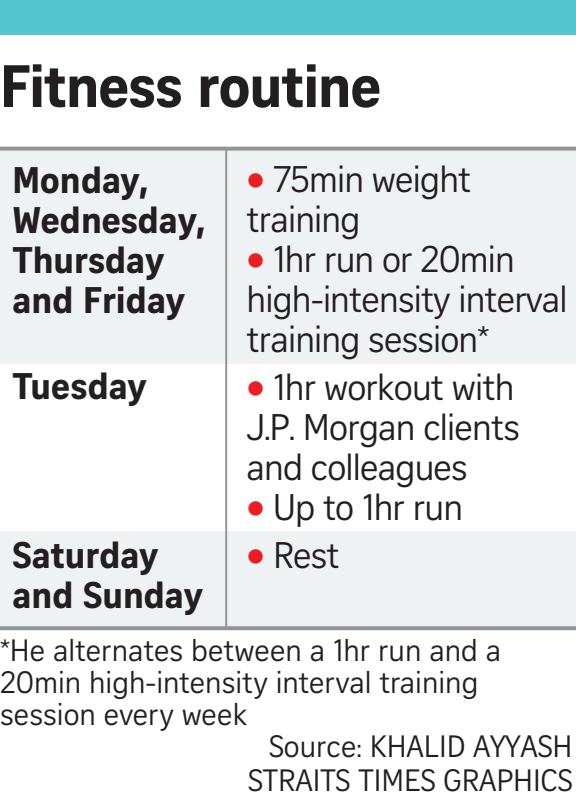
<style>
.page{position:relative;width:576px;height:795px;background:#fff}
.page>*{position:absolute;margin:0;border:0;box-sizing:border-box;transform-origin:0 0}
.t1{font:700 58px "Curator Serp Text";letter-spacing:-.015em;color:#231f20}
.t2{font:36px/40px "Curator Serp Text";letter-spacing:-.025em;color:#231f20}
.t3{font:700 36px/40px "Curator Serp Text";color:#231f20}
.t4{font:30px/32px "Curator Serp Text";color:#231f20}
.s1{color:#ee1d23}
</style>
<div class="page">
<div style="left:0;top:0;width:576px;height:34px;background:#54c5cf"></div>
<div style="left:0;top:147px;width:576px;height:216px;background:#eff2f3"></div>
<div style="left:0;top:531px;width:576px;height:98px;background:#eff2f3"></div>
<svg style="left:0;top:147px;width:576px;height:4px;fill:#939598"></svg>
<hr style="left:225px;top:150px;width:2px;height:479px;background:#939598">
<svg style="left:0;top:626px;width:576px;height:4px;fill:#939598"></svg>
<h1 class="t1" style="left:0;top:51px;width:383px">Fitness routine</h1>
<p class="t3" style="left:12px;top:160px;width:194px">Monday,<br>Wednesday,<br>Thursday and Friday</p>
<p class="t2" style="left:247px;top:159px;width:226px"><span class="s1">•</span> 75min weight training</p>
<p class="t2" style="left:247px;top:239px;width:323px"><span class="s1">•</span> 1hr run or 20min high-intensity interval training session*</p>
<p class="t2" style="left:247px;top:367px;width:275px"><span class="s1">•</span> 1hr workout with<br>J.P. Morgan clients and colleagues</p>
<p class="t2" style="left:247px;top:487px;width:218px"><span class="s1">•</span> Up to 1hr run</p>
<p class="t2" style="left:247px;top:535px;width:95px"><span class="s1">•</span> Rest</p>
<p class="t3" style="left:12px;top:366px;width:135px">Tuesday</p>
<p class="t3" style="left:12px;top:534px;width:192px">Saturday and Sunday</p>
<p class="t4" style="left:0;top:634px;width:503px">*He alternates between a 1hr run and a<br>20min high-intensity interval training session every week</p>
<p class="t4" style="left:269px;top:730px;width:305px">Source: KHALID AYYASH</p>
<p class="t4" style="left:248px;top:764px;width:326px">STRAITS TIMES GRAPHICS</p>
</div>
